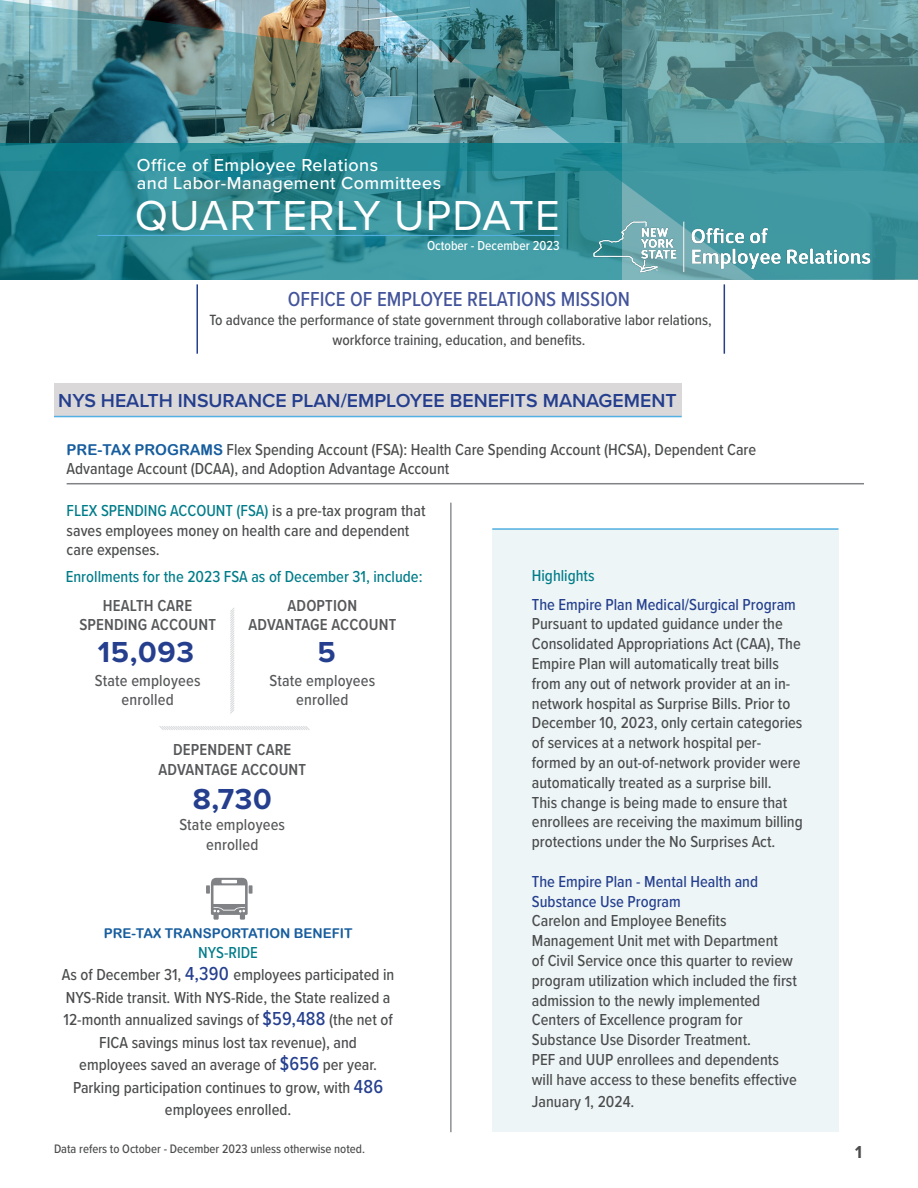
<style>
.page{position:relative;width:918px;height:1188px;background:#fff}
.page>*{position:absolute;margin:0;border:0;box-sizing:border-box;transform-origin:0 0}
.t1{font:43.5px "Proxima Nova";letter-spacing:.025em;color:#fff}
.t2{font:700 30px "Proxima Nova";letter-spacing:.025em;color:#253f8e}
.t3{font:500 21px "Proxima Nova Cond";color:#43549a}
.t4{font:600 19.5px "Proxima Nova";color:#253f8e}
.t5{font:500 18px/18px "Proxima Nova";letter-spacing:.025em;color:#fff}
.t6{font:700 18px "Proxima Nova Cond";color:#4b4c4d}
.t7{font:500 16.5px/19.8px "Proxima Nova Cond";color:#4b4c4d}
.t8{font:600 16.5px/19.5px "Proxima Nova Cond";letter-spacing:.01em;color:#57585a;text-align:center}
.t9{font:500 16.5px/19.5px "Proxima Nova Cond";letter-spacing:.01em;color:#57585a;text-align:center}
.t10{font:500 16.5px "Proxima Nova Cond";color:#007c89}
.t11{font:500 15.3px/19.5px "Proxima Nova Cond";color:#4b4c4d;text-align:center}
.t12{font:13.5px "Arial Rounded MT Bold";color:#175d9e}
.t13{font:500 13.5px "Proxima Nova Cond";color:#fff}
.t14{font:500 12.75px "Proxima Nova Cond";color:#4b4c4d}
.s1{font-family:"Arial Rounded MT Bold";font-weight:400;font-size:15px;color:#175d9e}
.s2{color:#007c89}
.s3{font-size:19.5px;color:#253f8e}
.s4{color:#253f8e}
</style>
<div class="page">
<div style="left:54px;top:383px;width:628px;height:33px;background:#dad8d9"></div>
<hr style="left:54px;top:416px;width:628px;height:1px;background:#53b0e3">
<svg style="left:206px;top:878px;width:47px;height:42px"></svg>
<div style="left:492px;top:528px;width:346px;height:604px;background:#edf5f6"></div>
<svg style="left:230px;top:608px;width:5px;height:106px"></svg>
<hr style="left:67px;top:483px;width:797px;height:1px;background:#808285">
<svg style="left:159px;top:726px;width:151px;height:4px"></svg>
<hr style="left:492px;top:528px;width:346px;height:2px;background:#53b0e3">
<svg style="left:0;top:171px;width:376px;height:109px;background:#2b8792"></svg>
<hr style="left:98px;top:235px;width:462px;height:1px;background:#53b0e3">
<img style="left:0;top:0;width:376px;height:171px">
<svg style="left:376px;top:0;width:542px;height:280px;background:#499097"></svg>
<img style="left:587px;top:214px;width:291px;height:63px">
<hr style="left:196px;top:284px;width:2px;height:70px;background:#253f8e">
<hr style="left:724px;top:284px;width:1px;height:70px;background:#253f8e">
<hr style="left:451px;top:503px;width:1px;height:629px;background:#57585a">
<p class="t5" style="left:137px;top:155px;width:306px">Office of Employee Relations<br>and Labor-Management Committees</p>
<p class="t1" style="left:135px;top:183px;width:426px">QUARTERLY UPDATE</p>
<p class="t13" style="left:427px;top:235px;width:134px">October - December 2023</p>
<h1 class="t3" style="left:288px;top:283px;width:344px">OFFICE OF EMPLOYEE RELATIONS MISSION</h1>
<p class="t11" style="left:209px;top:310px;width:504px">To advance the performance of state government through collaborative labor relations, workforce training, education, and benefits.</p>
<h2 class="t4" style="left:58px;top:386px;width:620px">NYS HEALTH INSURANCE PLAN/EMPLOYEE BENEFITS MANAGEMENT</h2>
<p class="t7" style="left:67px;top:439px;width:691px"><span class="s1">PRE-TAX PROGRAMS</span> Flex Spending Account (FSA): Health Care Spending Account (HCSA), Dependent Care<br>Advantage Account (DCAA), and Adoption Advantage Account</p>
<p class="t7" style="left:67px;top:500px;width:360px"><span class="s2">FLEX SPENDING ACCOUNT (FSA)</span> is a pre-tax program that saves employees money on health care and dependent care expenses.</p>
<p class="t10" style="left:66px;top:565px;width:358px">Enrollments for the 2023 FSA as of December 31, include:</p>
<p class="t8" style="left:79px;top:595px;width:138px">HEALTH CARE<br>SPENDING ACCOUNT</p>
<p class="t2" style="left:98px;top:630px;width:98px">15,093</p>
<p class="t9" style="left:95px;top:670px;width:107px">State employees enrolled</p>
<p class="t8" style="left:249px;top:595px;width:149px">ADOPTION<br>ADVANTAGE ACCOUNT</p>
<p class="t2" style="left:318px;top:630px;width:20px">5</p>
<p class="t9" style="left:270px;top:670px;width:107px">State employees enrolled</p>
<h2 class="t8" style="left:158px;top:740px;width:149px">DEPENDENT CARE<br>ADVANTAGE ACCOUNT</h2>
<p class="t2" style="left:193px;top:776px;width:81px">8,730</p>
<p class="t9" style="left:179px;top:814px;width:107px">State employees enrolled</p>
<h3 class="t12" style="left:104px;top:925px;width:250px">PRE-TAX TRANSPORTATION BENEFIT</h3>
<h2 class="t10" style="left:198px;top:940px;width:61px">NYS-RIDE</h2>
<p class="t7" style="left:62px;top:963px;width:334px;line-height:22.5px;text-align:center">As of December 31, <span class="s3">4,390</span> employees participated in NYS-Ride transit. With NYS-Ride, the State realized a 12-month annualized savings of <span class="s3">$59,488</span> (the net of FICA savings minus lost tax revenue), and<br>employees saved an average of <span class="s3">$656</span> per year.<br>Parking participation continues to grow, with <span class="s3">486 </span>employees enrolled.</p>
<p class="t14" style="left:54px;top:1139px;width:313px">Data refers to October - December 2023 unless otherwise noted.</p>
<p class="t10" style="left:532px;top:563px;width:64px">Highlights</p>
<p class="t7" style="left:532px;top:594px;width:272px"><span class="s4">The Empire Plan Medical/Surgical Program </span>Pursuant to updated guidance under the Consolidated Appropriations Act (CAA), The Empire Plan will automatically treat bills from any out of network provider at an in&shy;network hospital as Surprise Bills. Prior to December 10, 2023, only certain categories of services at a network hospital per&shy;formed by an out-of-network provider were automatically treated as a surprise bill.<br>This change is being made to ensure that enrollees are receiving the maximum billing protections under the No Surprises Act.</p>
<p class="t7" style="left:532px;top:871px;width:267px"><span class="s4">The Empire Plan - Mental Health and Substance Use Program<br></span>Carelon and Employee Benefits Management Unit met with Department<br>of Civil Service once this quarter to review program utilization which included the first admission to the newly implemented Centers of Excellence program for Substance Use Disorder Treatment.<br>PEF and UUP enrollees and dependents will have access to these benefits effective</p>
<p class="t7" style="left:532px;top:1091px;width:104px">January 1, 2024.</p>
<p class="t6" style="left:855px;top:1139px;width:8px">1</p>
</div>
